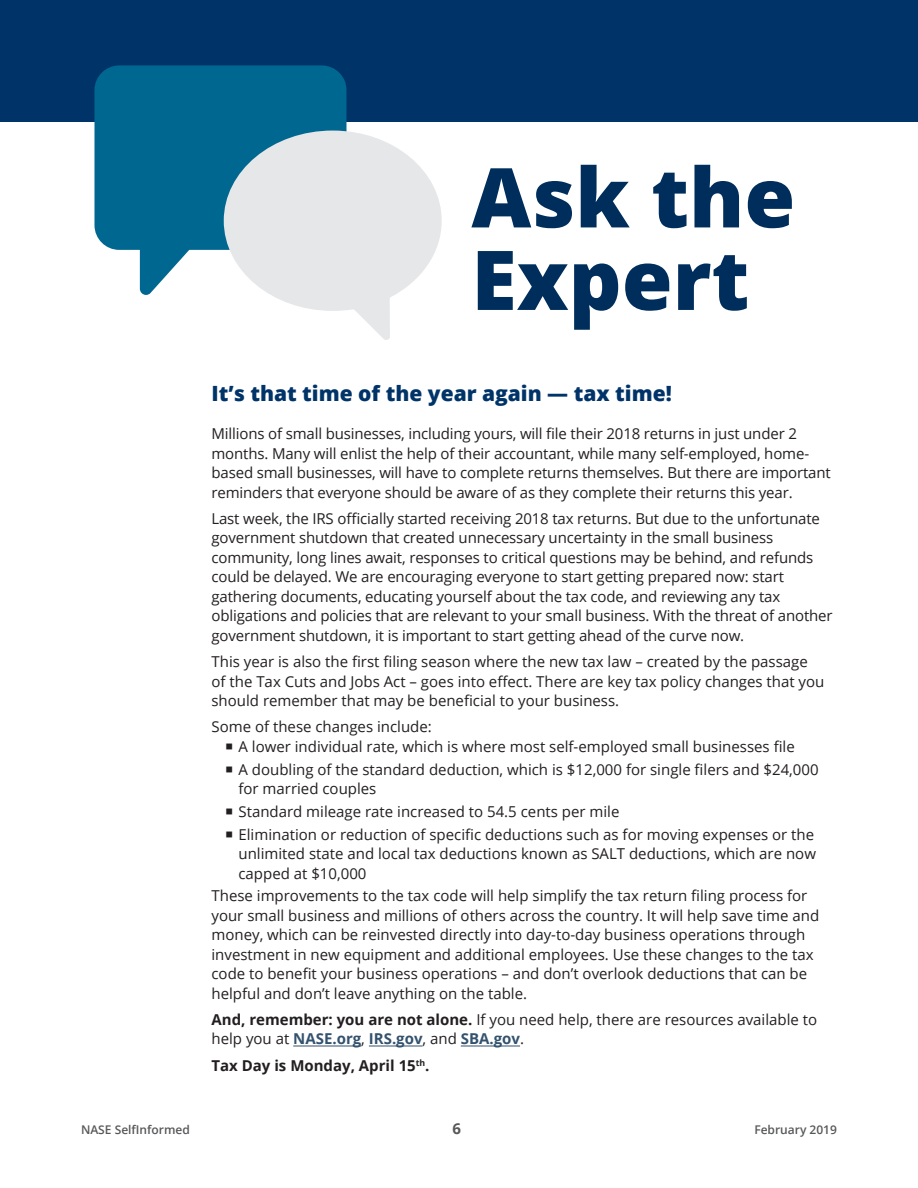
<style>
.page{position:relative;width:918px;height:1188px;background:#fff}
.page>*{position:absolute;margin:0;border:0;box-sizing:border-box;transform-origin:0 0}
.NASE_Body_Copy{font:800 82.5px/82.5px "Open Sans";color:#002e5c}
.NASE_Body_Copy-2{font:800 21px "Open Sans";color:#003468}
.NASE_Body_Copy-3{font:15px/19.5px "Open Sans";color:#231f20}
.NASE_Body_Copy-4{font:700 15px "Open Sans";color:#231f20}
.t1{font:700 15px "Open Sans";color:#57585a}
.t2{font:600 12px "Open Sans";color:#57585a}
.s1{font-weight:700}
.s2{font-weight:700;color:#33526e}
</style>
<div class="page">
<hr style="left:293px;top:1046px;width:68px;height:1px;background:#33526e">
<hr style="left:369px;top:1046px;width:54px;height:1px;background:#33526e">
<hr style="left:461px;top:1046px;width:59px;height:1px;background:#33526e">
<div style="left:0;top:0;width:918px;height:122px;background:#003468"></div>
<svg style="left:94px;top:65px;width:252px;height:230px;background:#207a9d"></svg>
<svg style="left:224px;top:131px;width:218px;height:209px;fill:#e6e7e9"></svg>
<p class="NASE_Body_Copy" style="left:471px;top:152px;width:325px">Ask the<br>Expert</p>
<p class="NASE_Body_Copy-2" style="left:212px;top:378px;width:462px">It’s that time of the year again — tax time!</p>
<p class="NASE_Body_Copy-3" style="left:212px;top:423px;width:621px">Millions of small businesses, including yours, will file their 2018 returns in just under 2 months. Many will enlist the help of their accountant, while many self-employed, home&shy;based small businesses, will have to complete returns themselves. But there are important reminders that everyone should be aware of as they complete their returns this year.</p>
<p class="NASE_Body_Copy-3" style="left:212px;top:508px;width:623px">Last week, the IRS officially started receiving 2018 tax returns. But due to the unfortunate government shutdown that created unnecessary uncertainty in the small business community, long lines await, responses to critical questions may be behind, and refunds could be delayed. We are encouraging everyone to start getting prepared now: start gathering documents, educating yourself about the tax code, and reviewing any tax obligations and policies that are relevant to your small business. With the threat of another government shutdown, it is important to start getting ahead of the curve now.</p>
<p class="NASE_Body_Copy-3" style="left:212px;top:651px;width:614px">This year is also the first filing season where the new tax law – created by the passage of the Tax Cuts and Jobs Act – goes into effect. There are key tax policy changes that you should remember that may be beneficial to your business.</p>
<p class="NASE_Body_Copy-3" style="left:212px;top:717px;width:222px">Some of these changes include:</p>
<p class="NASE_Body_Copy-3" style="left:238px;top:736px;width:558px">A lower individual rate, which is where most self-employed small businesses file</p>
<p class="NASE_Body_Copy-3" style="left:238px;top:759px;width:582px">A doubling of the standard deduction, which is $12,000 for single filers and $24,000 for married couples</p>
<p class="NASE_Body_Copy-3" style="left:238px;top:801px;width:383px">Standard mileage rate increased to 54.5 cents per mile</p>
<p class="NASE_Body_Copy-3" style="left:238px;top:824px;width:579px">Elimination or reduction of specific deductions such as for moving expenses or the unlimited state and local tax deductions known as SALT deductions, which are now capped at $10,000</p>
<p class="NASE_Body_Copy-3" style="left:212px;top:886px;width:609px">These improvements to the tax code will help simplify the tax return filing process for your small business and millions of others across the country. It will help save time and money, which can be reinvested directly into day-to-day business operations through investment in new equipment and additional employees. Use these changes to the tax code to benefit your business operations – and don’t overlook deductions that can be helpful and don’t leave anything on the table.</p>
<p class="NASE_Body_Copy-3" style="left:212px;top:1009px;width:607px"><span class="s1">And, remember: you are not alone.</span> If you need help, there are resources available to help you at <span class="s2">NASE.org</span>, <span class="s2">IRS.gov</span>, and <span class="s2">SBA.gov</span>.</p>
<p class="NASE_Body_Copy-4" style="left:212px;top:1055px;width:220px">Tax Day is Monday, April 15<sup>th</sup>.</p>
<p class="t2" style="left:81px;top:1121px;width:110px">NASE SelfInformed</p>
<p class="t1" style="left:453px;top:1118px;width:10px">6</p>
<p class="t2" style="left:754px;top:1121px;width:84px">February 2019</p>
</div>
